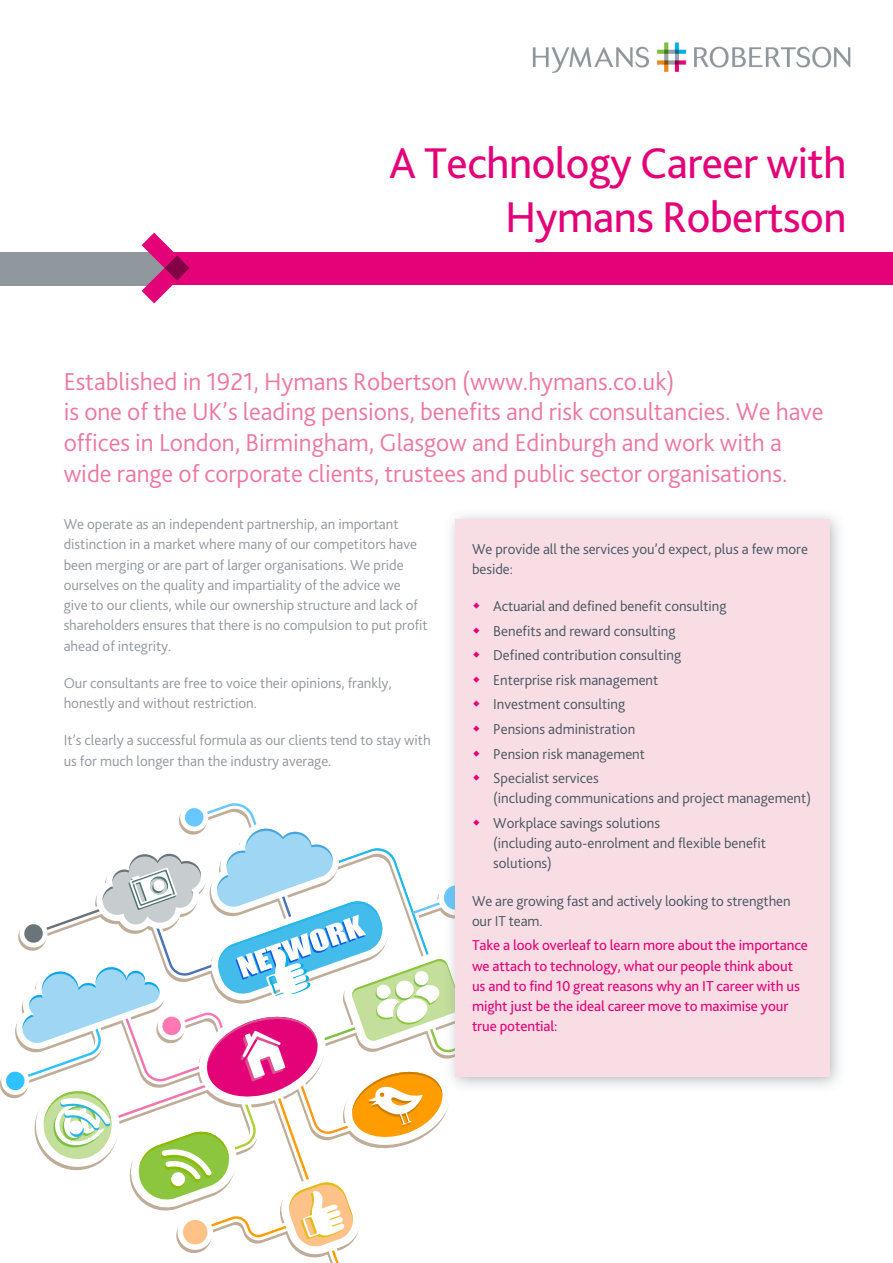
<style>
.page{position:relative;width:893px;height:1263px;background:#fff}
.page>*{position:absolute;margin:0;border:0;box-sizing:border-box;transform-origin:0 0}
.Body_text{font:45px/54px "Bliss 2";letter-spacing:-.01em;color:#e40278;text-align:right}
.intro_pink{font:300 25.5px/30.6px "Bliss 2";color:#ec789e}
.Body_text-2{font:300 15px/20.2px "Bliss 2";color:#90979d}
.Body_bullets_pink{font:300 15px/20.2px "Bliss 2";color:#45555f}
.Body_text-3{font:15px/20.2px "Bliss 2";letter-spacing:-.005em;color:#e40278}
.Body_text-4{font:300 15px/20.2px "Bliss 2";letter-spacing:-.005em;color:#45555f}
.Body_bullets_pink_la{font:300 15px/20.2px "Bliss 2";color:#45555f}
</style>
<div class="page">
<div style="left:444px;top:508px;width:402px;height:585px;background:#90979d;opacity:.65"></div>
<div style="left:455px;top:519px;width:374px;height:557px;background:#f9dde4"></div>
<div style="left:162px;top:252px;width:731px;height:33px;background:#e40278"></div>
<div style="left:0;top:252px;width:169px;height:33px;background:#90979d"></div>
<svg style="left:142px;top:233px;width:48px;height:70px"></svg>
<img style="left:532px;top:42px;width:319px;height:31px">
<svg style="left:0;top:799px;width:498px;height:464px"></svg>
<p class="Body_text" style="left:389px;top:135px;width:459px">A Technology Career with<br>Hymans Robertson</p>
<p class="intro_pink" style="left:64px;top:365px;width:761px">Established in 1921, Hymans Robertson (www.hymans.co.uk)<br>is one of the UK’s leading pensions, benefits and risk consultancies. We have offices in London, Birmingham, Glasgow and Edinburgh and work with a wide range of corporate clients, trustees and public sector organisations.</p>
<p class="Body_text-2" style="left:64px;top:514px;width:366px">We operate as an independent partnership, an important distinction in a market where many of our competitors have been merging or are part of larger organisations. We pride ourselves on the quality and impartiality of the advice we give to our clients, while our ownership structure and lack of shareholders ensures that there is no compulsion to put profit ahead of integrity.</p>
<p class="Body_text-2" style="left:64px;top:672px;width:330px">Our consultants are free to voice their opinions, frankly, honestly and without restriction.</p>
<p class="Body_text-2" style="left:64px;top:730px;width:369px">It’s clearly a successful formula as our clients tend to stay with us for much longer than the industry average.</p>
<p class="Body_text-4" style="left:472px;top:538px;width:337px">We provide all the services you’d expect, plus a few more beside:</p>
<p class="Body_bullets_pink" style="left:493px;top:596px;width:235px">Actuarial and defined benefit consulting</p>
<p class="Body_bullets_pink" style="left:493px;top:620px;width:184px">Benefits and reward consulting</p>
<p class="Body_bullets_pink" style="left:493px;top:645px;width:189px">Defined contribution consulting</p>
<p class="Body_bullets_pink" style="left:493px;top:669px;width:167px">Enterprise risk management</p>
<p class="Body_bullets_pink" style="left:493px;top:694px;width:133px">Investment consulting</p>
<p class="Body_bullets_pink" style="left:493px;top:718px;width:144px">Pensions administration</p>
<p class="Body_bullets_pink" style="left:493px;top:743px;width:153px">Pension risk management</p>
<p class="Body_bullets_pink" style="left:493px;top:767px;width:319px">Specialist services<br>(including communications and project management)</p>
<p class="Body_bullets_pink_la" style="left:493px;top:812px;width:274px">Workplace savings solutions<br>(including auto-enrolment and flexible benefit solutions)</p>
<p class="Body_text-4" style="left:472px;top:890px;width:320px">We are growing fast and actively looking to strengthen our IT team.</p>
<p class="Body_text-3" style="left:472px;top:935px;width:337px">Take a look overleaf to learn more about the importance we attach to technology, what our people think about us and to find 10 great reasons why an IT career with us might just be the ideal career move to maximise your true potential:</p>
</div>
